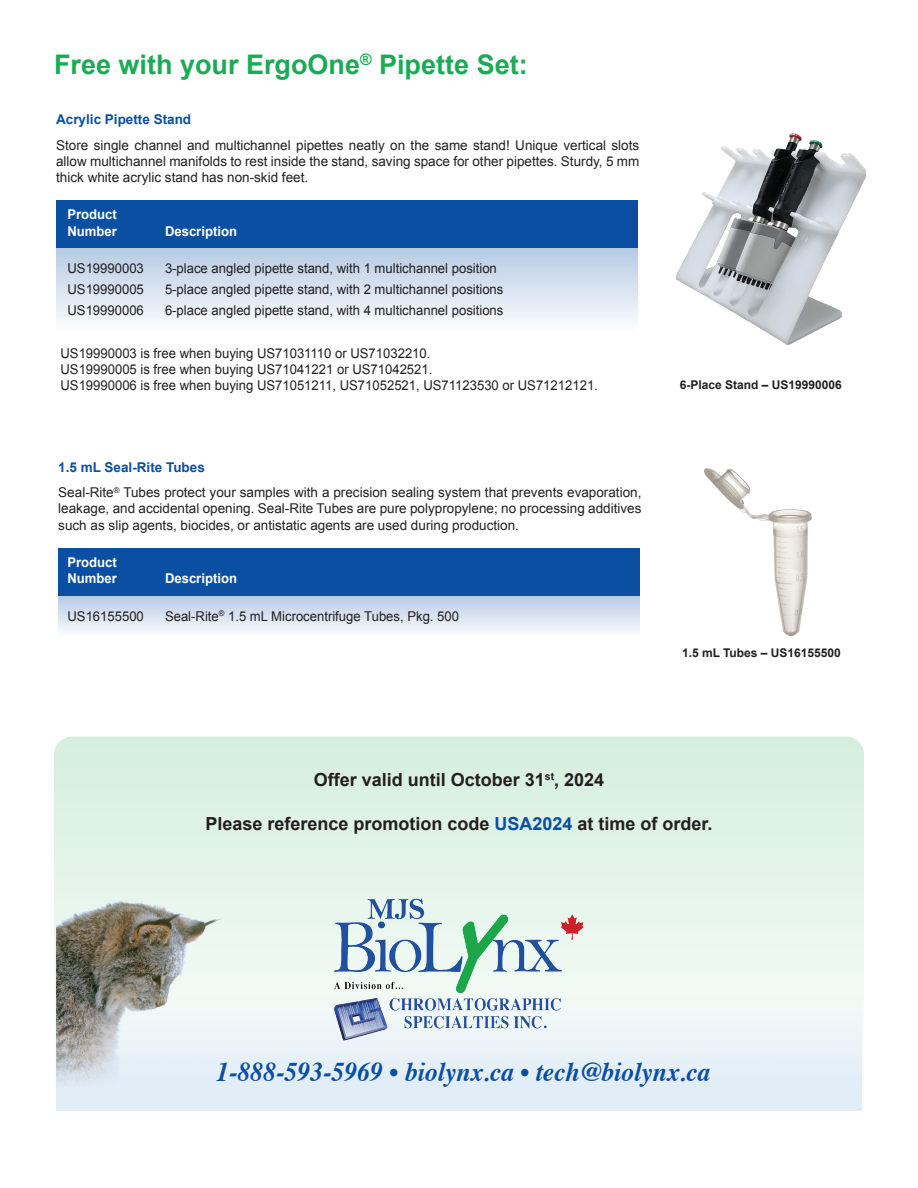
<style>
.page{position:relative;width:918px;height:1188px;background:#fff}
.page>*{position:absolute;margin:0;border:0;box-sizing:border-box;transform-origin:0 0}
.t1{font:italic 700 27px "Times";color:#0a4fa2;scale:.95 1}
.t2{font:700 27px "Arial";color:#1daa55}
.t3{font:700 18px "Arial";color:#231f20}
.t4{font:13.5px/16.2px "Arial";color:#231f20;text-align:justify}
.t5{font:700 13.5px "Arial";color:#fff}
.t6{font:700 13.5px "Arial";color:#0a4fa2}
.t7{font:700 12px "Arial";color:#231f20}
.s1{color:#0a4fa2}
</style>
<div class="page">
<div style="left:54px;top:737px;width:810px;height:371px;background:#def2e5;border-radius:18px"></div>
<img style="left:56px;top:901px;width:806px;height:209px">
<img style="left:675px;top:133px;width:191px;height:212px">
<img style="left:704px;top:468px;width:108px;height:169px">
<div style="left:56px;top:248px;width:582px;height:85px;background:linear-gradient(to bottom,#b6cbe3,#fefefe)"></div>
<div style="left:56px;top:201px;width:582px;height:47px;background:#0a4fa2"></div>
<div style="left:58px;top:595px;width:582px;height:42px;background:linear-gradient(to bottom,#b5cae3,#fbfcfd)"></div>
<div style="left:58px;top:549px;width:582px;height:47px;background:#0a4fa2"></div>
<img style="left:333px;top:898px;width:253px;height:146px">
<p class="t2" style="left:54px;top:46px;width:475px">Free with your ErgoOne<sup>®</sup> Pipette Set:</p>
<p class="t6" style="left:56px;top:111px;width:137px">Acrylic Pipette Stand</p>
<p class="t4" style="left:56px;top:137px;width:585px">Store single channel and multichannel pipettes neatly on the same stand! Unique vertical slots allow multichannel manifolds to rest inside the stand, saving space for other pipettes. Sturdy, 5 mm thick white acrylic stand has non-skid feet.</p>
<p class="t5" style="left:68px;top:206px;width:51px">Product</p>
<p class="t5" style="left:68px;top:222px;width:51px">Number</p>
<p class="t5" style="left:165px;top:222px;width:74px">Description</p>
<p class="t4" style="left:68px;top:260px;width:78px">US19990003</p>
<p class="t4" style="left:165px;top:260px;width:333px">3-place angled pipette stand, with 1 multichannel position</p>
<p class="t4" style="left:68px;top:281px;width:78px">US19990005</p>
<p class="t4" style="left:165px;top:281px;width:340px">5-place angled pipette stand, with 2 multichannel positions</p>
<p class="t4" style="left:68px;top:302px;width:78px">US19990006</p>
<p class="t4" style="left:165px;top:302px;width:340px">6-place angled pipette stand, with 4 multichannel positions</p>
<p class="t4" style="left:60px;top:345px;width:539px;text-align:left">US19990003 is free when buying US71031110 or US71032210.<br>US19990005 is free when buying US71041221 or US71042521.<br>US19990006 is free when buying US71051211, US71052521, US71123530 or US71212121.</p>
<p class="t6" style="left:58px;top:458px;width:148px">1.5 mL Seal-Rite Tubes</p>
<p class="t4" style="left:58px;top:485px;width:585px">Seal-Rite<sup>®</sup> Tubes protect your samples with a precision sealing system that prevents evaporation, leakage, and accidental opening. Seal-Rite Tubes are pure polypropylene; no processing additives such as slip agents, biocides, or antistatic agents are used during production.</p>
<p class="t5" style="left:68px;top:553px;width:51px">Product</p>
<p class="t5" style="left:68px;top:570px;width:51px">Number</p>
<p class="t5" style="left:165px;top:570px;width:74px">Description</p>
<p class="t4" style="left:68px;top:608px;width:78px">US16155500</p>
<p class="t4" style="left:165px;top:608px;width:296px">Seal-Rite<sup>®</sup> 1.5 mL Microcentrifuge Tubes, Pkg. 500</p>
<p class="t7" style="left:680px;top:377px;width:164px">6-Place Stand – US19990006</p>
<p class="t7" style="left:682px;top:645px;width:160px">1.5 mL Tubes – US16155500</p>
<p class="t3" style="left:314px;top:768px;width:292px">Offer valid until October 31<sup>st</sup>, 2024</p>
<p class="t3" style="left:205px;top:811px;width:509px">Please reference promotion code <span class="s1">USA2024</span> at time of order.</p>
<p class="t1" style="left:216px;top:1046px;width:521px">1-888-593-5969 • biolynx.ca • tech@biolynx.ca</p>
</div>
